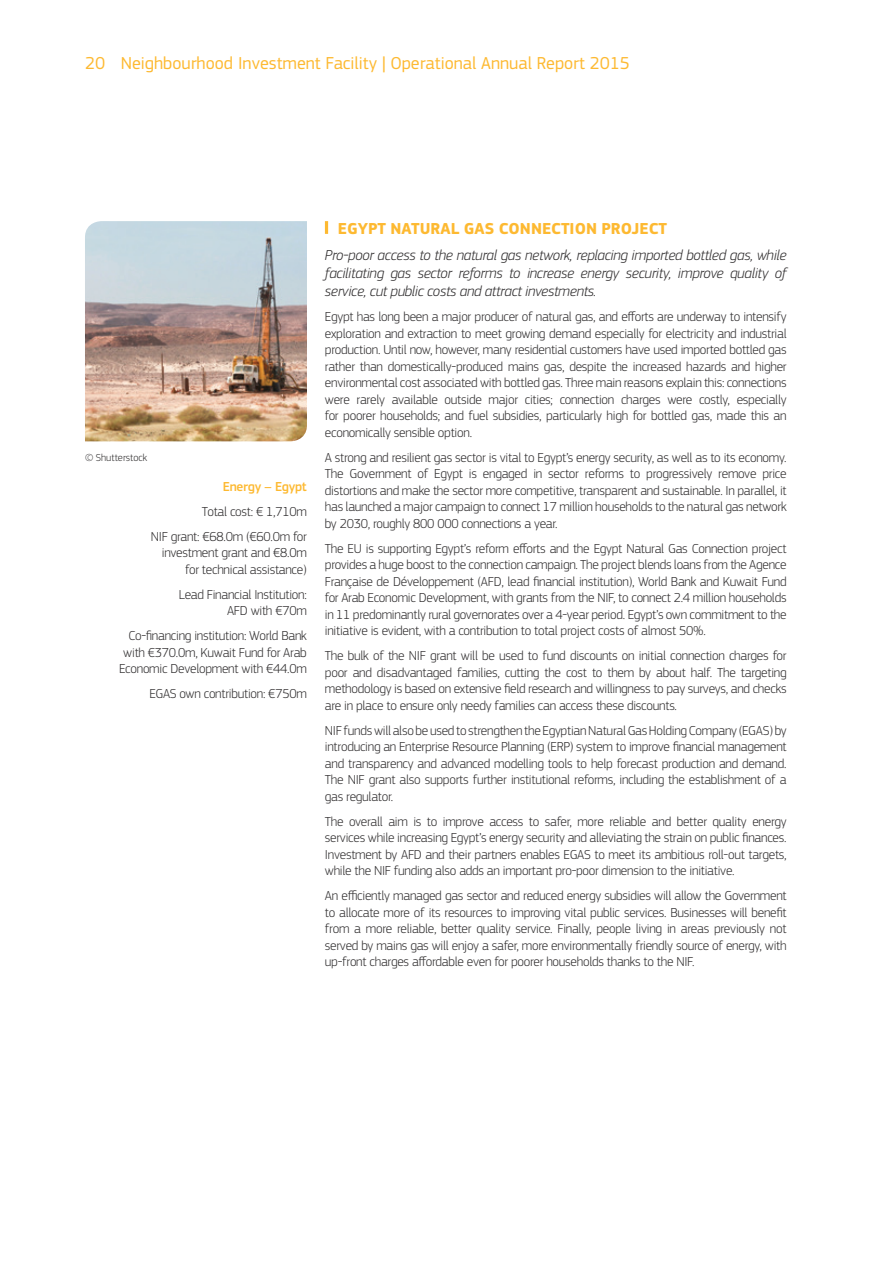
<style>
.page{position:relative;width:893px;height:1263px;background:#fff}
.page>*{position:absolute;margin:0;border:0;box-sizing:border-box;transform-origin:0 0}
.t1{font:18px "EC Square Sans Pro";color:#fdb931}
.t2{font:700 16.5px "EC Square Sans Pro";color:#fdb931}
.t3{font:italic 300 15px/18px "EC Square Sans Pro";letter-spacing:-.02em;color:#312f30;text-align:justify}
.t4{font:300 13.5px/16.5px "EC Square Sans Pro";letter-spacing:-.02em;color:#312f30;text-align:justify}
.t5{font:500 13.5px "EC Square Sans Pro";letter-spacing:-.02em;color:#fdb931}
.t6{font:300 10.5px "EC Square Sans Pro";color:#312f30}
</style>
<div class="page">
<img style="left:85px;top:221px;width:222px;height:220px">
<svg style="left:325px;top:221px;width:3px;height:13px"></svg>
<h1 class="t1" style="left:85px;top:52px;width:546px">20 Neighbourhood Investment Facility Operational Annual Report 2015</h1>
<p class="t6" style="left:85px;top:451px;width:64px">© Shutterstock</p>
<p class="t5" style="left:223px;top:478px;width:85px">Energy – Egypt</p>
<p class="t4" style="left:151px;top:499px;width:158px;line-height:25px;text-align:right">Total cost: € 1,710m<br>NIF grant: €68.0m (€60.0m for</p>
<p class="t4" style="left:162px;top:544px;width:147px;text-align:right">investment grant and €8.0m for technical assistance)</p>
<p class="t4" style="left:179px;top:586px;width:130px;text-align:right">Lead Financial Institution:<br>AFD with €70m</p>
<p class="t4" style="left:119px;top:627px;width:189px;text-align:right">Co-financing institution: World Bank with €370.0m, Kuwait Fund for Arab<br>Economic Development with €44.0m</p>
<p class="t4" style="left:149px;top:685px;width:159px">EGAS own contribution: €750m</p>
<p class="t2" style="left:338px;top:218px;width:331px">EGYPT NATURAL GAS CONNECTION PROJECT</p>
<p class="t3" style="left:325px;top:246px;width:463px">Pro-poor access to the natural gas network, replacing imported bottled gas, while facilitating gas sector reforms to increase energy security, improve quality of service, cut public costs and attract investments.</p>
<p class="t4" style="left:325px;top:308px;width:463px">Egypt has long been a major producer of natural gas, and efforts are underway to intensify exploration and extraction to meet growing demand especially for electricity and industrial production. Until now, however, many residential customers have used imported bottled gas rather than domestically-produced mains gas, despite the increased hazards and higher environmental cost associated with bottled gas. Three main reasons explain this: connections were rarely available outside major cities; connection charges were costly, especially for poorer households; and fuel subsidies, particularly high for bottled gas, made this an economically sensible option.</p>
<p class="t4" style="left:325px;top:449px;width:463px">A strong and resilient gas sector is vital to Egypt’s energy security, as well as to its economy.<br>The Government of Egypt is engaged in sector reforms to progressively remove price distortions and make the sector more competitive, transparent and sustainable. In parallel, it has launched a major campaign to connect 17 million households to the natural gas network by 2030, roughly 800 000 connections a year.</p>
<p class="t4" style="left:325px;top:540px;width:463px">The EU is supporting Egypt’s reform efforts and the Egypt Natural Gas Connection project provides a huge boost to the connection campaign. The project blends loans from the Agence Française de Développement (AFD, lead financial institution), World Bank and Kuwait Fund for Arab Economic Development, with grants from the NIF, to connect 2.4 million households in 11 predominantly rural governorates over a 4-year period. Egypt’s own commitment to the initiative is evident, with a contribution to total project costs of almost 50%.</p>
<p class="t4" style="left:325px;top:647px;width:463px">The bulk of the NIF grant will be used to fund discounts on initial connection charges for poor and disadvantaged families, cutting the cost to them by about half. The targeting methodology is based on extensive field research and willingness to pay surveys, and checks are in place to ensure only needy families can access these discounts.</p>
<p class="t4" style="left:325px;top:722px;width:463px">NIF funds will also be used to strengthen the Egyptian Natural Gas Holding Company (EGAS) by introducing an Enterprise Resource Planning (ERP) system to improve financial management and transparency and advanced modelling tools to help forecast production and demand.<br>The NIF grant also supports further institutional reforms, including the establishment of a gas regulator.</p>
<p class="t4" style="left:325px;top:813px;width:463px">The overall aim is to improve access to safer, more reliable and better quality energy services while increasing Egypt’s energy security and alleviating the strain on public finances.<br>Investment by AFD and their partners enables EGAS to meet its ambitious roll-out targets, while the NIF funding also adds an important pro-poor dimension to the initiative.</p>
<p class="t4" style="left:325px;top:887px;width:463px">An efficiently managed gas sector and reduced energy subsidies will allow the Government to allocate more of its resources to improving vital public services. Businesses will benefit from a more reliable, better quality service. Finally, people living in areas previously not served by mains gas will enjoy a safer, more environmentally friendly source of energy, with up-front charges affordable even for poorer households thanks to the NIF.</p>
</div>
